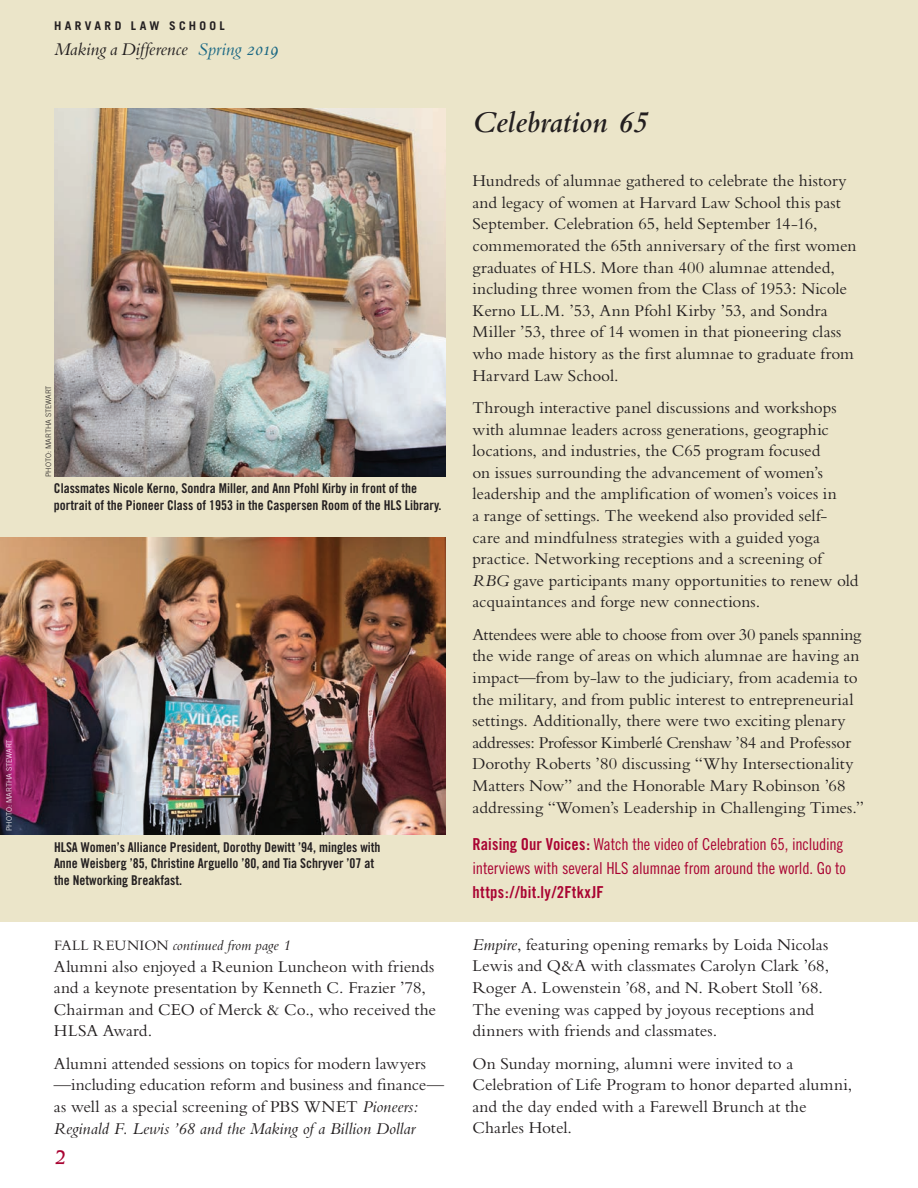
<style>
.page{position:relative;width:918px;height:1188px;background:#fff}
.page>*{position:absolute;margin:0;border:0;box-sizing:border-box;transform-origin:0 0}
.t1{font:italic 600 31.5px "Bembo";color:#231f20}
.t2{font:italic 30px "Weiss";color:#a90332}
.t3{font:italic 18.75px "Bembo";color:#231f20}
.t4{font:17.25px/21.6px "Bembo";color:#231f20}
.t5{font:16.5px/24px "Trade Gothic Cond Eighteen";letter-spacing:-.01em;color:#a90332}
.t6{font:16.5px "Trade Gothic Bold Cond Twenty";letter-spacing:.015em;color:#a90332}
.t7{font:italic 15px "Bembo";letter-spacing:.005em;color:#231f20}
.t8{font:13.5px/16.5px "Trade Gothic Bold Cond Twenty";color:#231f20}
.t9{font:700 12px "Trade Gothic";letter-spacing:.275em;color:#231f20}
.t10{font:300 7.5px "Trade Gothic";color:#231f20}
.t11{font:300 7.5px "Trade Gothic";color:#fff}
.s1{color:#1a6884}
.s2{font-family:"Bembo Italic Os F";font-style:normal;font-size:19.5px;color:#1a6884}
.s3{font-style:italic}
.s4{font-family:"Trade Gothic Bold Cond Twenty"}
.s5{font-style:normal}
</style>
<div class="page">
<div style="left:0;top:0;width:918px;height:922px;background:#ebe5c9"></div>
<img style="left:54px;top:108px;width:392px;height:369px">
<img style="left:0;top:538px;width:446px;height:297px">
<p class="t11" style="left:5px;top:831px;width:93px;rotate:-90deg">PHOTO: MARTHA STEWART</p>
<p class="t9" style="left:54px;top:19px;width:172px">HARVARD LAW SCHOOL</p>
<p class="t3" style="left:54px;top:38px;width:225px">Making a Difference <span class="s1">Spring</span> <span class="s2">2019</span></p>
<p class="t10" style="left:44px;top:477px;width:93px;rotate:-90deg">PHOTO: MARTHA STEWART</p>
<p class="t8" style="left:54px;top:480px;width:389px">Classmates Nicole Kerno, Sondra Miller, and Ann Pfohl Kirby in front of the portrait of the Pioneer Class of 1953 in the Caspersen Room of the HLS Library.</p>
<p class="t8" style="left:54px;top:839px;width:328px">HLSA Women’s Alliance President, Dorothy Dewitt ’94, mingles with<br>Anne Weisberg ’85, Christine Arguello ’80, and Tia Schryver ’07 at the Networking Breakfast.</p>
<h1 class="t1" style="left:472px;top:105px;width:178px">Celebration 65</h1>
<p class="t4" style="left:472px;top:170px;width:385px">Hundreds of alumnae gathered to celebrate the history and legacy of women at Harvard Law School this past September. Celebration 65, held September 14-16, commemorated the 65th anniversary of the first women graduates of HLS. More than 400 alumnae attended, including three women from the Class of 1953: Nicole Kerno LL.M. ’53, Ann Pfohl Kirby ’53, and Sondra Miller ’53, three of 14 women in that pioneering class who made history as the first alumnae to graduate from Harvard Law School.</p>
<p class="t4" style="left:472px;top:396px;width:387px">Through interactive panel discussions and workshops with alumnae leaders across generations, geographic locations, and industries, the C65 program focused<br>on issues surrounding the advancement of women’s leadership and the amplification of women’s voices in<br>a range of settings. The weekend also provided self&shy;care and mindfulness strategies with a guided yoga practice. Networking receptions and a screening of <span class="s3">RBG</span> gave participants many opportunities to renew old acquaintances and forge new connections.</p>
<p class="t4" style="left:472px;top:623px;width:393px">Attendees were able to choose from over 30 panels spanning the wide range of areas on which alumnae are having an impact—from by-law to the judiciary, from academia to the military, and from public interest to entrepreneurial settings. Additionally, there were two exciting plenary addresses: Professor Kimberlé Crenshaw ’84 and Professor Dorothy Roberts ’80 discussing “Why Intersectionality Matters Now” and the Honorable Mary Robinson ’68 addressing “Women’s Leadership in Challenging Times.”</p>
<p class="t5" style="left:472px;top:832px;width:375px"><span class="s4">Raising Our Voices:</span> Watch the video of Celebration 65, including interviews with several HLS alumnae from around the world. Go to</p>
<p class="t6" style="left:472px;top:882px;width:133px">https://bit.ly/2FtkxJF</p>
<p class="t7" style="left:54px;top:936px;width:238px"><span class="s5">FALL REUNION</span> continued from page 1</p>
<p class="t4" style="left:472px;top:933px;width:358px"><span class="s3">Empire</span>, featuring opening remarks by Loida Nicolas Lewis and Q&amp;A with classmates Carolyn Clark ’68, Roger A. Lowenstein ’68, and N. Robert Stoll ’68.<br>The evening was capped by joyous receptions and dinners with friends and classmates.</p>
<p class="t4" style="left:472px;top:1052px;width:381px">On Sunday morning, alumni were invited to a Celebration of Life Program to honor departed alumni, and the day ended with a Farewell Brunch at the Charles Hotel.</p>
<p class="t4" style="left:54px;top:955px;width:384px">Alumni also enjoyed a Reunion Luncheon with friends and a keynote presentation by Kenneth C. Frazier ’78, Chairman and CEO of Merck &amp; Co., who received the HLSA Award.</p>
<p class="t4" style="left:54px;top:1052px;width:392px">Alumni attended sessions on topics for modern lawyers —including education reform and business and finance— as well as a special screening of PBS WNET <span class="s3">Pioneers:<br>Reginald F. Lewis ’68 and the Making of a Billion Dollar</span></p>
<h2 class="t2" style="left:54px;top:1136px;width:15px">2</h2>
</div>
